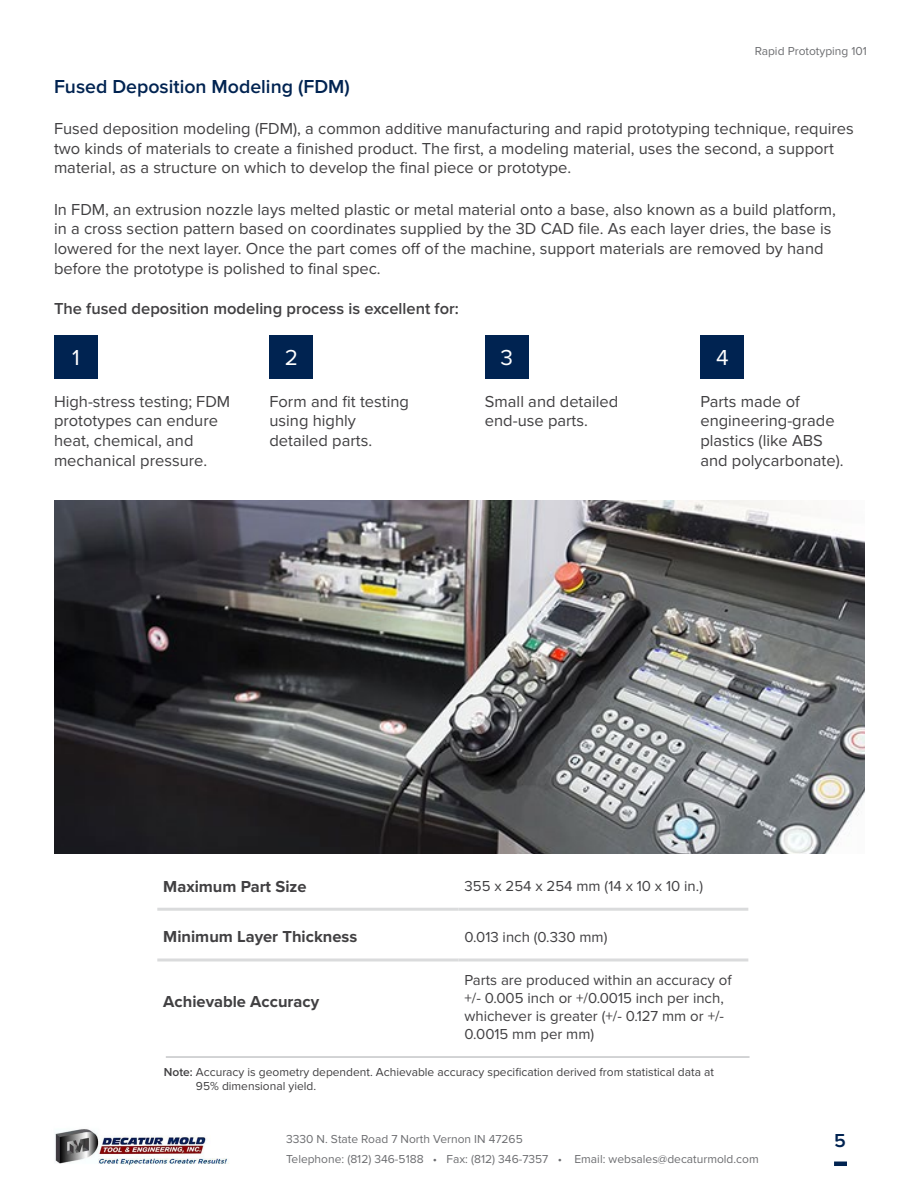
<style>
.page{position:relative;width:918px;height:1188px;background:#fff}
.page>*{position:absolute;margin:0;border:0;box-sizing:border-box;transform-origin:0 0}
.t1{font:22.5px "Proxima Nova";color:#fff}
.t2{font:600 19.5px "Proxima Nova";color:#002351}
.t3{font:16.5px/19.8px "Proxima Nova";color:#414042}
.t4{font:700 16.5px "Proxima Nova";color:#414042}
.t5{font:600 16.5px "Proxima Nova";color:#414042}
.t6{font:15px/18px "Proxima Nova";color:#414042}
.t7{font:12px/19.5px "Proxima Nova";color:#6d6e71}
.t8{font:12px/14.4px "Proxima Nova";color:#414042}
.s1{font-weight:600}
</style>
<div class="page">
<img style="left:55px;top:1129px;width:175px;height:37px">
<hr style="left:834px;top:1162px;width:13px;height:4px;background:#002351">
<div style="left:54px;top:335px;width:44px;height:43px;background:#002351"></div>
<div style="left:269px;top:335px;width:44px;height:43px;background:#002351"></div>
<div style="left:485px;top:335px;width:44px;height:43px;background:#002351"></div>
<div style="left:700px;top:335px;width:44px;height:43px;background:#002351"></div>
<hr style="left:157px;top:908px;width:301px;height:3px;background:#dadbdc">
<hr style="left:458px;top:908px;width:290px;height:3px;background:#dadbdc">
<hr style="left:157px;top:958px;width:301px;height:3px;background:#dadbdc">
<hr style="left:458px;top:958px;width:290px;height:3px;background:#dadbdc">
<img style="left:54px;top:501px;width:810px;height:353px">
<hr style="left:166px;top:1057px;width:584px;height:1px;background:#a7a9ac">
<p class="t7" style="left:755px;top:41px;width:114px">Rapid Prototyping 101</p>
<p class="t2" style="left:54px;top:75px;width:297px">Fused Deposition Modeling (FDM)</p>
<p class="t3" style="left:54px;top:119px;width:801px">Fused deposition modeling (FDM), a common additive manufacturing and rapid prototyping technique, requires two kinds of materials to create a finished product. The first, a modeling material, uses the second, a support material, as a structure on which to develop the fi nal piece or prototype.</p>
<p class="t3" style="left:54px;top:199px;width:784px">In FDM, an extrusion nozzle lays melted plastic or metal material onto a base, also known as a build platform, in a cross section pattern based on coordinates supplied by the 3D CAD fi le. As each layer dries, the base is lowered for the next layer. Once the part comes off of the machine, support materials are removed by hand before the prototype is polished to fi nal spec.</p>
<p class="t5" style="left:54px;top:299px;width:406px">The fused deposition modeling process is excellent for:</p>
<h1 class="t1" style="left:72px;top:345px;width:9px">1</h1>
<h1 class="t1" style="left:285px;top:345px;width:15px">2</h1>
<h1 class="t1" style="left:501px;top:345px;width:14px">3</h1>
<h1 class="t1" style="left:716px;top:345px;width:14px">4</h1>
<p class="t3" style="left:54px;top:391px;width:178px">High-stress testing; FDM prototypes can endure heat, chemical, and mechanical pressure.</p>
<p class="t3" style="left:269px;top:391px;width:141px">Form and fit testing using highly detailed parts.</p>
<p class="t3" style="left:485px;top:391px;width:135px">Small and detailed end-use parts.</p>
<p class="t3" style="left:700px;top:391px;width:145px">Parts made of engineering-grade plastics (like ABS and polycarbonate).</p>
<p class="t4" style="left:163px;top:876px;width:145px">Maximum Part Size</p>
<p class="t6" style="left:464px;top:877px;width:240px">355 x 254 x 254 mm (14 x 10 x 10 in.)</p>
<p class="t4" style="left:163px;top:927px;width:195px">Minimum Layer Thickness</p>
<p class="t6" style="left:464px;top:928px;width:145px">0.013 inch (0.330 mm)</p>
<p class="t6" style="left:464px;top:971px;width:269px">Parts are produced within an accuracy of +/- 0.005 inch or +/0.0015 inch per inch, whichever is greater (+/- 0.127 mm or +/- 0.0015 mm per mm)</p>
<p class="t8" style="left:196px;top:1065px;width:520px;text-indent:-32px"><span class="s1">Note:</span> Accuracy is geometry dependent. Achievable accuracy specification derived from statistical data at<br>95% dimensional yield.</p>
<p class="t4" style="left:163px;top:992px;width:157px">Achievable Accuracy</p>
<p class="t7" style="left:286px;top:1130px;width:474px">3330 N. State Road 7 North Vernon IN 47265<br>Telephone: (812) 346-5188 • Fax: (812) 346-7357 • Email: websales@decaturmold.com</p>
<p class="t2" style="left:834px;top:1130px;width:13px">5</p>
</div>
